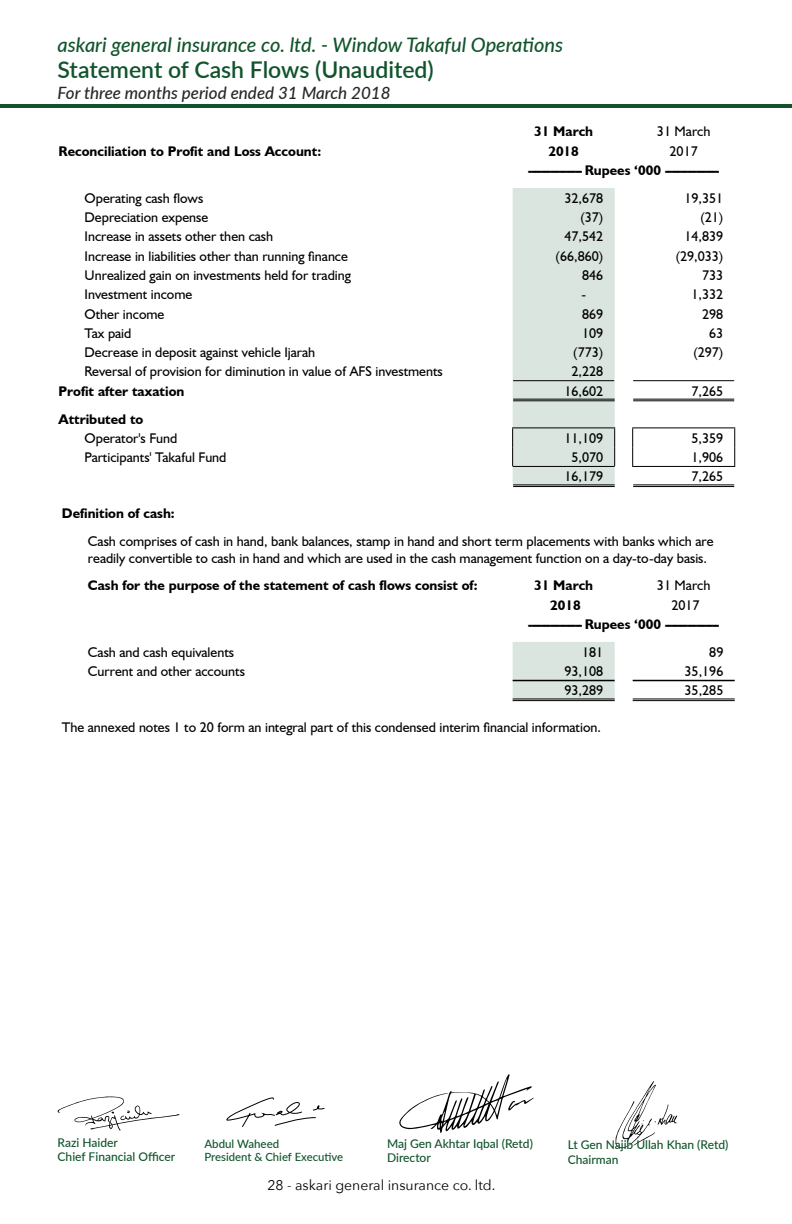
<style>
.page{position:relative;width:792px;height:1224px;background:#fff}
.page>*{position:absolute;margin:0;border:0;box-sizing:border-box;transform-origin:0 0}
.t1{font:600 23px "Lato";color:#11542c}
.t2{font:italic 500 20px "Lato";color:#11542c}
.t3{font:italic 500 17px "Lato";color:#282827}
.t4{font:14px/16.8px "Humanist 521 BT";color:#000}
.t5{font:700 14px "Humanist 521 BT";color:#000}
.t6{font:14px "Avenir Next";color:#000}
.t7{font:500 12px/14.4px "Lato";color:#11542c}
.t8{font:500 11.6px "Lato";color:#11542c}
.t9{font:500 11.4px "Lato";color:#11542c}
</style>
<div class="page">
<hr style="left:0;top:105px;width:792px;height:3px;background:#11542c">
<hr style="left:633px;top:380px;width:101px;height:1px;background:#000">
<div style="left:512px;top:188px;width:103px;height:297px;background:#dbe5df"></div>
<hr style="left:632px;top:427px;width:103px;height:1px;background:#000">
<svg style="left:632px;top:428px;width:1px;height:38px"></svg>
<svg style="left:734px;top:428px;width:1px;height:38px"></svg>
<hr style="left:632px;top:466px;width:103px;height:1px;background:#000">
<hr style="left:633px;top:399px;width:101px;height:1px;background:#000">
<hr style="left:633px;top:400px;width:101px;height:1px;background:#000">
<hr style="left:633px;top:485px;width:101px;height:1px;background:#000">
<hr style="left:633px;top:486px;width:101px;height:1px;background:#000">
<hr style="left:513px;top:380px;width:101px;height:1px;background:#000">
<hr style="left:513px;top:399px;width:102px;height:1px;background:#000">
<hr style="left:513px;top:400px;width:102px;height:1px;background:#000">
<hr style="left:513px;top:466px;width:102px;height:1px;background:#000">
<hr style="left:513px;top:485px;width:102px;height:1px;background:#000">
<hr style="left:513px;top:486px;width:102px;height:1px;background:#000">
<div style="left:513px;top:642px;width:102px;height:57px;background:#dbe5df"></div>
<hr style="left:633px;top:680px;width:102px;height:1px;background:#000">
<hr style="left:633px;top:699px;width:102px;height:1px;background:#000">
<hr style="left:633px;top:700px;width:102px;height:1px;background:#000">
<hr style="left:513px;top:680px;width:102px;height:1px;background:#000">
<hr style="left:513px;top:699px;width:102px;height:1px;background:#000">
<hr style="left:513px;top:700px;width:102px;height:1px;background:#000">
<svg style="left:226px;top:1097px;width:99px;height:30px"></svg>
<svg style="left:616px;top:1081px;width:61px;height:67px"></svg>
<svg style="left:399px;top:1074px;width:135px;height:59px"></svg>
<svg style="left:58px;top:1096px;width:122px;height:35px"></svg>
<h2 class="t2" style="left:58px;top:30px;width:507px">askari general insurance co. ltd. - Window Takaful Operations</h2>
<h1 class="t1" style="left:58px;top:52px;width:378px">Statement of Cash Flows (Unaudited)</h1>
<p class="t3" style="left:58px;top:81px;width:335px">For three months period ended 31 March 2018</p>
<p class="t5" style="left:534px;top:123px;width:61px">31 March</p>
<p class="t4" style="left:657px;top:123px;width:55px">31 March</p>
<p class="t5" style="left:59px;top:142px;width:264px">Reconciliation to Profit and Loss Account:</p>
<p class="t5" style="left:548px;top:142px;width:32px">2018</p>
<p class="t4" style="left:670px;top:142px;width:30px">2017</p>
<p class="t5" style="left:528px;top:161px;width:193px">----------------- Rupees ‘000 -----------------</p>
<p class="t4" style="left:85px;top:189px;width:120px">Operating cash flows</p>
<p class="t4" style="left:564px;top:189px;width:40px">32,678</p>
<p class="t4" style="left:685px;top:189px;width:40px">19,351</p>
<p class="t4" style="left:85px;top:209px;width:125px">Depreciation expense</p>
<p class="t4" style="left:580px;top:209px;width:24px">(37)</p>
<p class="t4" style="left:700px;top:209px;width:24px">(21)</p>
<p class="t4" style="left:85px;top:228px;width:190px">Increase in assets other then cash</p>
<p class="t4" style="left:564px;top:228px;width:40px">47,542</p>
<p class="t4" style="left:685px;top:228px;width:40px">14,839</p>
<p class="t4" style="left:85px;top:247px;width:265px">Increase in liabilities other than running finance</p>
<p class="t4" style="left:556px;top:247px;width:49px">(66,860)</p>
<p class="t4" style="left:676px;top:247px;width:49px">(29,033)</p>
<p class="t4" style="left:85px;top:267px;width:268px">Unrealized gain on investments held for trading</p>
<p class="t4" style="left:582px;top:267px;width:23px">846</p>
<p class="t4" style="left:702px;top:267px;width:23px">733</p>
<p class="t4" style="left:85px;top:286px;width:109px">Investment income</p>
<p class="t4" style="left:582px;top:286px;width:6px">-</p>
<p class="t4" style="left:692px;top:286px;width:33px">1,332</p>
<p class="t4" style="left:85px;top:305px;width:81px">Other income</p>
<p class="t4" style="left:582px;top:305px;width:23px">869</p>
<p class="t4" style="left:702px;top:305px;width:23px">298</p>
<p class="t4" style="left:85px;top:324px;width:48px">Tax paid</p>
<p class="t4" style="left:582px;top:324px;width:23px">109</p>
<p class="t4" style="left:709px;top:324px;width:16px">63</p>
<p class="t4" style="left:85px;top:344px;width:232px">Decrease in deposit against vehicle Ijarah</p>
<p class="t4" style="left:573px;top:344px;width:32px">(773)</p>
<p class="t4" style="left:693px;top:344px;width:32px">(297)</p>
<p class="t4" style="left:85px;top:363px;width:360px">Reversal of provision for diminution in value of AFS investments</p>
<p class="t4" style="left:572px;top:363px;width:33px">2,228</p>
<p class="t5" style="left:59px;top:382px;width:127px">Profit after taxation</p>
<p class="t4" style="left:564px;top:382px;width:40px">16,602</p>
<p class="t4" style="left:692px;top:382px;width:33px">7,265</p>
<p class="t5" style="left:59px;top:410px;width:86px">Attributed to</p>
<p class="t4" style="left:85px;top:429px;width:94px">Operator's Fund</p>
<p class="t4" style="left:564px;top:429px;width:40px">11,109</p>
<p class="t4" style="left:692px;top:429px;width:33px">5,359</p>
<p class="t4" style="left:85px;top:449px;width:143px">Participants' Takaful Fund</p>
<p class="t4" style="left:572px;top:449px;width:33px">5,070</p>
<p class="t4" style="left:692px;top:449px;width:33px">1,906</p>
<p class="t4" style="left:564px;top:468px;width:40px">16,179</p>
<p class="t4" style="left:692px;top:468px;width:33px">7,265</p>
<p class="t5" style="left:62px;top:504px;width:114px">Definition of cash:</p>
<p class="t4" style="left:88px;top:532px;width:627px">Cash comprises of cash in hand, bank balances, stamp in hand and short term placements with banks which are readily convertible to cash in hand and which are used in the cash management function on a day-to-day basis.</p>
<p class="t5" style="left:88px;top:577px;width:391px">Cash for the purpose of the statement of cash flows consist of:</p>
<p class="t5" style="left:534px;top:577px;width:61px">31 March</p>
<p class="t4" style="left:657px;top:577px;width:55px">31 March</p>
<p class="t5" style="left:550px;top:596px;width:32px">2018</p>
<p class="t4" style="left:671px;top:596px;width:30px">2017</p>
<p class="t5" style="left:528px;top:616px;width:193px">----------------- Rupees ‘000 -----------------</p>
<p class="t4" style="left:88px;top:643px;width:148px">Cash and cash equivalents</p>
<p class="t4" style="left:582px;top:643px;width:23px">181</p>
<p class="t4" style="left:709px;top:643px;width:16px">89</p>
<p class="t4" style="left:88px;top:663px;width:159px">Current and other accounts</p>
<p class="t4" style="left:564px;top:663px;width:40px">93,108</p>
<p class="t4" style="left:685px;top:663px;width:40px">35,196</p>
<p class="t4" style="left:564px;top:682px;width:40px">93,289</p>
<p class="t4" style="left:685px;top:682px;width:40px">35,285</p>
<p class="t4" style="left:62px;top:719px;width:541px">The annexed notes 1 to 20 form an integral part of this condensed interim financial information.</p>
<p class="t7" style="left:58px;top:1135px;width:119px">Razi Haider<br>Chief Financial Officer</p>
<p class="t8" style="left:204px;top:1135px;width:76px">Abdul Waheed</p>
<p class="t9" style="left:204px;top:1149px;width:140px">President &amp; Chief Executive</p>
<p class="t7" style="left:387px;top:1136px;width:147px">Maj Gen Akhtar Iqbal (Retd)<br>Director</p>
<p class="t6" style="left:267px;top:1173px;width:229px">28 - askari general insurance co. ltd.</p>
<p class="t7" style="left:568px;top:1137px;width:162px">Lt Gen Najib Ullah Khan (Retd)<br>Chairman</p>
</div>
